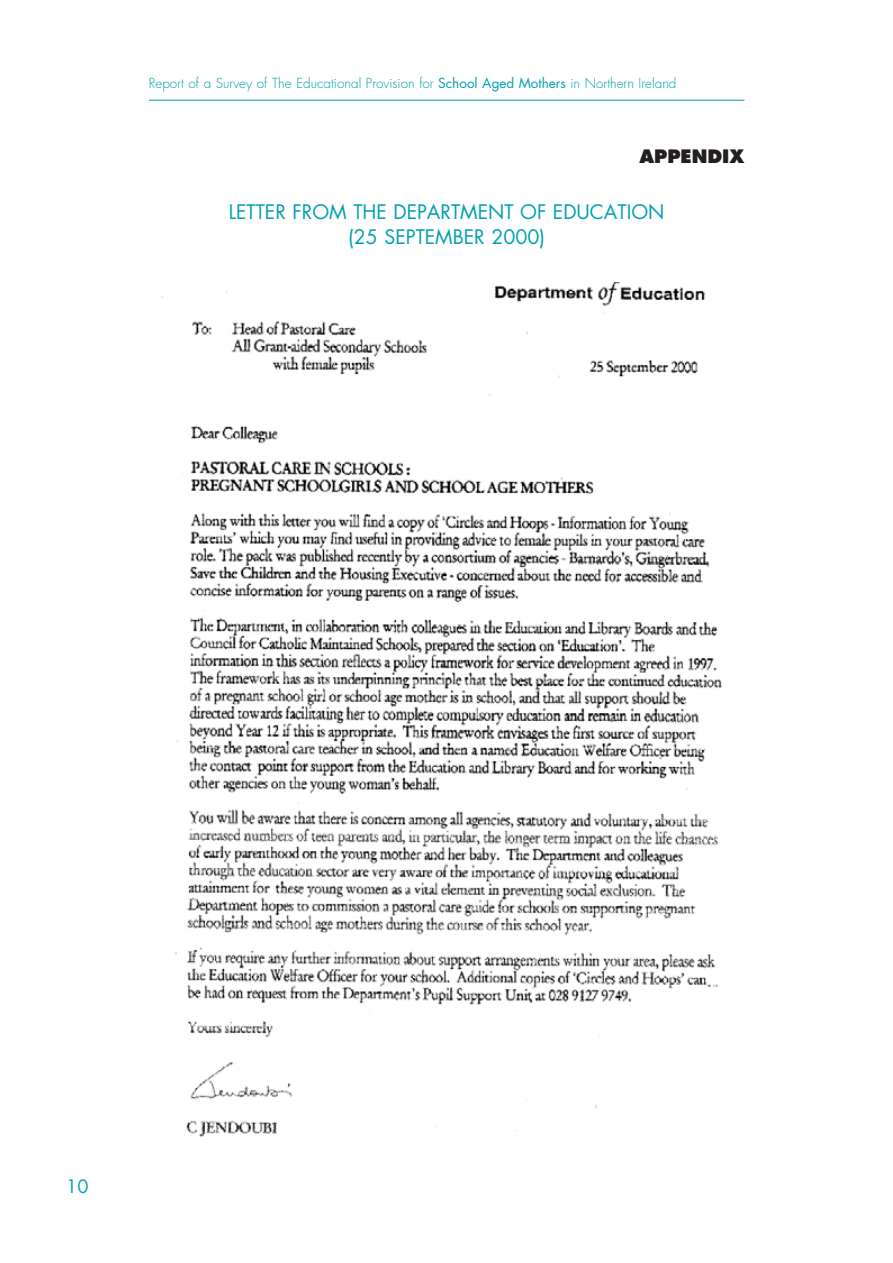
<style>
.page{position:relative;width:893px;height:1263px;background:#fff}
.page>*{position:absolute;margin:0;border:0;box-sizing:border-box;transform-origin:0 0}
.t1{font:19.5px/25.5px "Futura CE";color:#00a0af;text-align:center}
.t2{font:800 18px "Futura CE";color:#231f20}
.t3{font:18px "Futura CE";color:#00a0af}
.t4{font:300 13.5px "Futura CE";color:#00a0af}
.s1{font-weight:400}
</style>
<div class="page">
<hr style="left:149px;top:100px;width:595px;height:1px;background:#00a0af">
<img style="left:161px;top:282px;width:561px;height:855px">
<p class="t4" style="left:149px;top:76px;width:529px">Report of a Survey of The Educational Provision for <span class="s1">School Aged Mothers</span> in Northern Ireland</p>
<h2 class="t2" style="left:639px;top:149px;width:107px">APPENDIX</h2>
<h1 class="t1" style="left:229px;top:199px;width:437px">LETTER FROM THE DEPARTMENT OF EDUCATION (25 SEPTEMBER 2000)</h1>
<h2 class="t3" style="left:66px;top:1177px;width:24px">10</h2>
</div>
